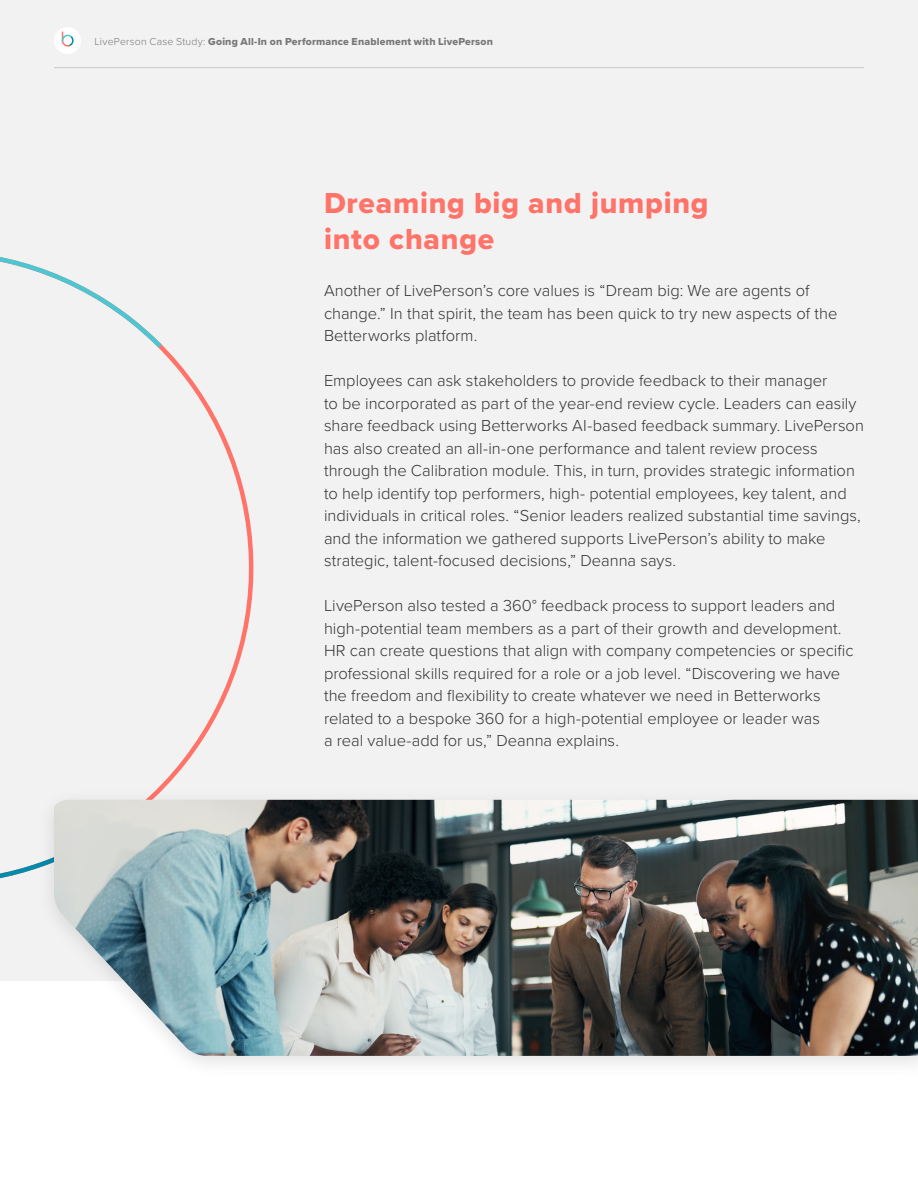
<style>
.page{position:relative;width:918px;height:1188px;background:#fff}
.page>*{position:absolute;margin:0;border:0;box-sizing:border-box;transform-origin:0 0}
.t1{font:30px/36px "Proxima Nova Extrabld";letter-spacing:.025em;color:#ff7369}
.t2{font:300 16.5px/22.5px "Proxima Nova";color:#333}
.t3{font:10.5px "Proxima Nova Extrabld";letter-spacing:.015em;color:#787878}
.s1{font-family:"Proxima Nova";font-weight:300}
</style>
<div class="page">
<div style="left:0;top:0;width:918px;height:981px;background:#f2f2f2"></div>
<svg style="left:159px;top:349px;width:95px;height:438px"></svg>
<svg style="left:0;top:257px;width:166px;height:96px"></svg>
<svg style="left:0;top:863px;width:37px;height:16px"></svg>
<div style="left:37px;top:787px;width:881px;height:293px;background:#000;opacity:.12"></div>
<img style="left:54px;top:800px;width:864px;height:256px">
<hr style="left:54px;top:67px;width:810px;height:1px;background:#c8c8cc">
<div style="left:54px;top:27px;width:27px;height:27px;background:#fff;border-radius:50%"></div>
<svg style="left:62px;top:31px;width:12px;height:16px"></svg>
<p class="t3" style="left:94px;top:33px;width:400px"><span class="s1">LivePerson Case Study:</span> Going All-In on Performance Enablement with LivePerson</p>
<h1 class="t1" style="left:324px;top:185px;width:386px">Dreaming big and jumping into change</h1>
<p class="t2" style="left:324px;top:278px;width:515px">Another of LivePerson’s core values is “Dream big: We are agents of change.” In that spirit, the team has been quick to try new aspects of the<br>Betterworks platform.</p>
<p class="t2" style="left:324px;top:368px;width:541px">Employees can ask stakeholders to provide feedback to their manager<br>to be incorporated as part of the year-end review cycle. Leaders can easily share feedback using Betterworks AI-based feedback summary. LivePerson has also created an all-in-one performance and talent review process through the Calibration module. This, in turn, provides strategic information to help identify top performers, high- potential employees, key talent, and individuals in critical roles. “Senior leaders realized substantial time savings, and the information we gathered supports LivePerson’s ability to make strategic, talent-focused decisions,” Deanna says.</p>
<p class="t2" style="left:324px;top:593px;width:531px">LivePerson also tested a 360° feedback process to support leaders and high-potential team members as a part of their growth and development.<br>HR can create questions that align with company competencies or specific professional skills required for a role or a job level. “Discovering we have the freedom and flexibility to create whatever we need in Betterworks related to a bespoke 360 for a high-potential employee or leader was<br>a real value-add for us,” Deanna explains.</p>
</div>
